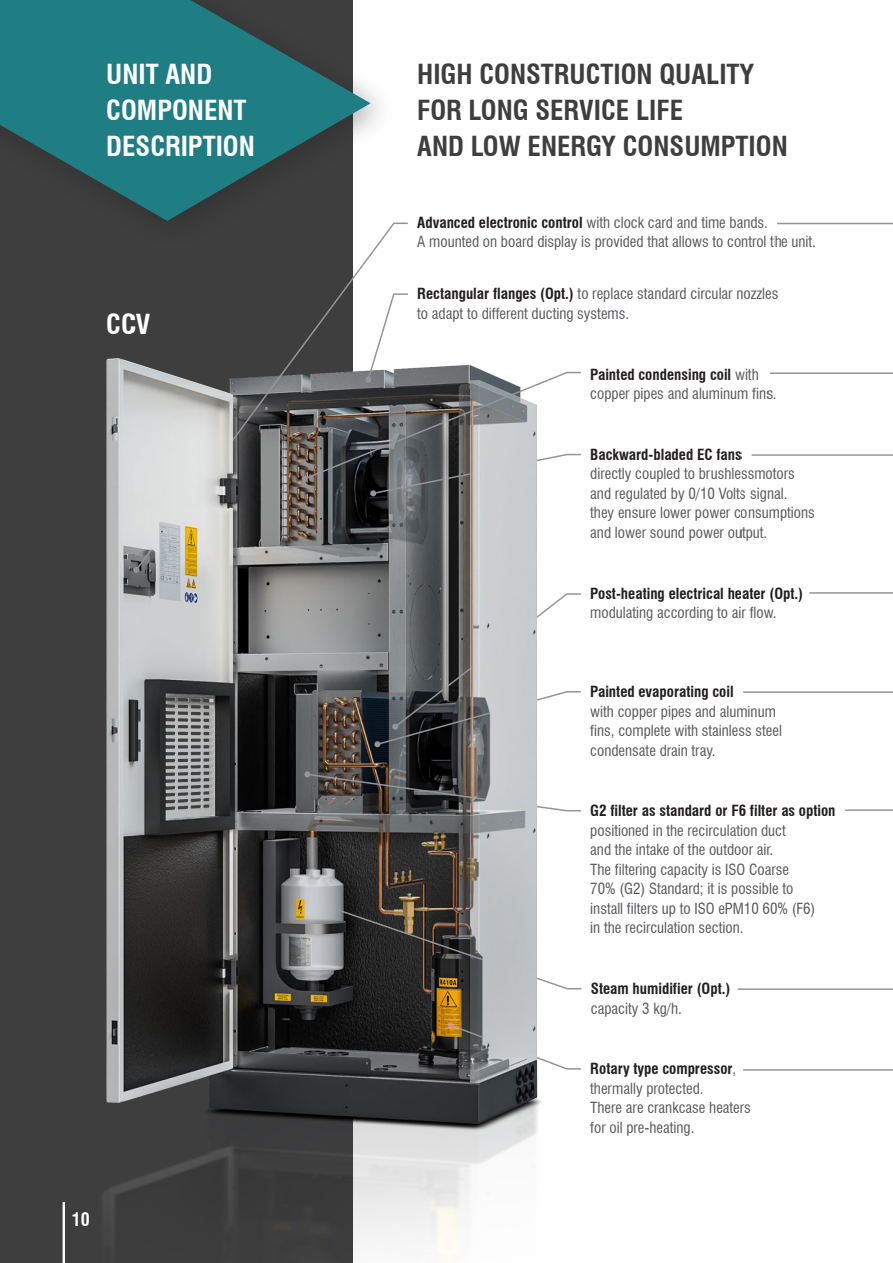
<style>
.page{position:relative;width:893px;height:1263px;background:#fff}
.page>*{position:absolute;margin:0;border:0;box-sizing:border-box;transform-origin:0 0}
.t1{font:700 condensed 27px/36px "Swiss 721 BT";color:#3e3e3f}
.t2{font:700 condensed 27px/36px "Swiss 721 BT";color:#fff}
.t3{font:700 condensed 18px "Swiss 721 BT";color:#fff}
.t4{font:condensed 15px/19.5px "Swiss 721 BT";color:#57585a}
.t5{font:700 condensed 15px "Swiss 721 BT";color:#231f20}
.s1{font-weight:700;color:#231f20}
</style>
<div class="page">
<div style="left:0;top:0;width:353px;height:1263px;background:#3e3e3f"></div>
<div style="left:0;top:0;width:397px;height:250px;background:#231f20;opacity:.4"></div>
<svg style="left:0;top:0;width:371px;height:221px;fill:#1f7d84"></svg>
<img style="left:62px;top:358px;width:480px;height:905px">
<svg style="left:777px;top:222px;width:116px;height:3px"></svg>
<svg style="left:770px;top:372px;width:123px;height:2px"></svg>
<svg style="left:743px;top:454px;width:150px;height:239px"></svg>
<svg style="left:845px;top:809px;width:48px;height:2px"></svg>
<svg style="left:743px;top:1069px;width:150px;height:2px"></svg>
<svg style="left:737px;top:988px;width:156px;height:2px"></svg>
<svg style="left:319px;top:901px;width:263px;height:89px"></svg>
<svg style="left:447px;top:1022px;width:134px;height:48px"></svg>
<svg style="left:374px;top:592px;width:207px;height:155px"></svg>
<svg style="left:304px;top:771px;width:277px;height:41px"></svg>
<svg style="left:134px;top:222px;width:275px;height:350px"></svg>
<svg style="left:133px;top:567px;width:6px;height:6px"></svg>
<svg style="left:302px;top:293px;width:279px;height:203px"></svg>
<h1 class="t2" style="left:106px;top:56px;width:150px">UNIT AND<br>COMPONENT<br>DESCRIPTION</h1>
<h1 class="t1" style="left:417px;top:56px;width:372px">HIGH CONSTRUCTION QUALITY<br>FOR LONG SERVICE LIFE<br>AND LOW ENERGY CONSUMPTION</h1>
<h1 class="t2" style="left:106px;top:306px;width:46px">CCV</h1>
<p class="t4" style="left:417px;top:213px;width:400px"><span class="s1">Advanced electronic control</span> with clock card and time bands.<br>A mounted on board display is provided that allows to control the unit.</p>
<p class="t4" style="left:417px;top:284px;width:363px"><span class="s1">Rectangular flanges (Opt.)</span> to replace standard circular nozzles to adapt to different ducting systems.</p>
<p class="t4" style="left:590px;top:364px;width:188px"><span class="s1">Painted condensing coil</span> with copper pipes and aluminum fins.</p>
<p class="t5" style="left:590px;top:445px;width:153px">Backward-bladed EC fans</p>
<p class="t4" style="left:590px;top:464px;width:226px">directly coupled to brushlessmotors and regulated by 0/10 Volts signal. they ensure lower power consumptions and lower sound power output.</p>
<p class="t5" style="left:590px;top:584px;width:214px">Post-heating electrical heater (Opt.)</p>
<p class="t4" style="left:590px;top:603px;width:188px">modulating according to air flow.</p>
<p class="t5" style="left:590px;top:683px;width:145px">Painted evaporating coil</p>
<p class="t4" style="left:590px;top:701px;width:193px">with copper pipes and aluminum fins, complete with stainless steel condensate drain tray.</p>
<p class="t5" style="left:590px;top:802px;width:247px">G2 filter as standard or F6 filter as option</p>
<p class="t4" style="left:590px;top:821px;width:226px">positioned in the recirculation duct<br>and the intake of the outdoor air.<br>The filtering capacity is ISO Coarse 70% (G2) Standard; it is possible to install filters up to ISO ePM10 60% (F6) in the recirculation section.</p>
<p class="t5" style="left:591px;top:979px;width:141px">Steam humidifier (Opt.)</p>
<p class="t4" style="left:591px;top:998px;width:93px">capacity 3 kg/h.</p>
<p class="t4" style="left:590px;top:1059px;width:162px"><span class="s1">Rotary type compressor</span>, thermally protected.<br>There are crankcase heaters for oil pre-heating.</p>
<p class="t3" style="left:72px;top:1208px;width:19px">10</p>
</div>
